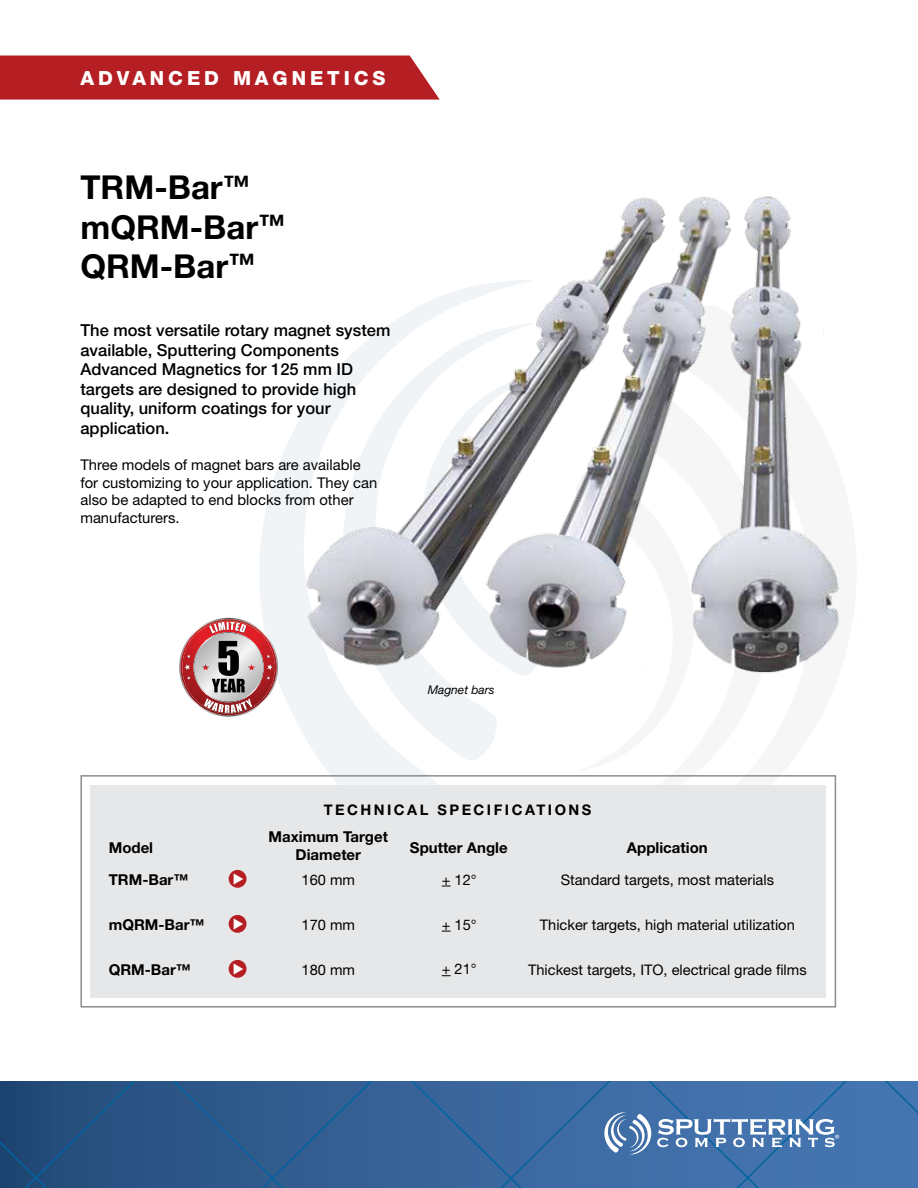
<style>
.page{position:relative;width:918px;height:1188px;background:#fff}
.page>*{position:absolute;margin:0;border:0;box-sizing:border-box;transform-origin:0 0}
.t1{font:700 33px/39.3px "Helvetica Neue";color:#000}
.t2{font:800 19.5px "Helvetica Neue";letter-spacing:.2em;color:#fff}
.t3{font:500 16.5px/19.6px "Helvetica Neue";color:#000}
.t4{font:700 15px/17.7px "Helvetica Neue";color:#000;text-align:center}
.t5{font:14.85px/17.7px "Helvetica Neue";color:#000}
.t6{font:14.7px "Helvetica Neue";color:#000}
.t7{font:700 14.7px "Helvetica Neue";letter-spacing:.17em;color:#000}
.t8{font:italic 12px "Helvetica Neue";color:#000}
.s1{font-size:27px}
</style>
<div class="page">
<svg style="left:259px;top:448px;width:179px;height:337px;fill:#f1f4f7"></svg>
<svg style="left:341px;top:696px;width:156px;height:65px;fill:#f1f4f7"></svg>
<svg style="left:0;top:1082px;width:602px;height:106px;background:#305b8f"></svg>
<svg style="left:0;top:55px;width:440px;height:45px;background:#b82a2f"></svg>
<svg style="left:602px;top:1082px;width:316px;height:106px;background:#4f7bb1"></svg>
<img style="left:286px;top:196px;width:567px;height:500px">
<div style="left:796px;top:160px;width:122px;height:121px;background:#fff"></div>
<svg style="left:820px;top:281px;width:33px;height:212px"></svg>
<div style="left:80px;top:775px;width:756px;height:233px;border:1px solid #8a8c8e"></div>
<div style="left:90px;top:785px;width:736px;height:213px;background:#e6e7e8"></div>
<svg style="left:179px;top:618px;width:99px;height:99px"></svg>
<div style="left:229px;top:870px;width:18px;height:18px;background:#b51f24;border-radius:50%"></div>
<div style="left:229px;top:915px;width:18px;height:18px;background:#b51f24;border-radius:50%"></div>
<div style="left:229px;top:960px;width:18px;height:18px;background:#b51f24;border-radius:50%"></div>
<p class="t2" style="left:80px;top:67px;width:307px">ADVANCED MAGNETICS</p>
<h1 class="t1" style="left:80px;top:167px;width:206px">TRM-Bar<span class="s1">™ </span>mQRM-Bar<span class="s1">™<br></span>QRM-Bar<span class="s1">™</span></h1>
<p class="t3" style="left:80px;top:320px;width:311px">The most versatile rotary magnet system available, Sputtering Components<br>Advanced Magnetics for 125 mm ID targets are designed to provide high quality, uniform coatings for your application.</p>
<p class="t5" style="left:80px;top:455px;width:298px">Three models of magnet bars are available for customizing to your application. They can also be adapted to end blocks from other manufacturers.</p>
<p class="t8" style="left:428px;top:682px;width:68px">Magnet bars</p>
<p class="t4" style="left:109px;top:838px;width:46px">Model</p>
<p class="t4" style="left:109px;top:870px;width:81px">TRM-Bar™</p>
<p class="t4" style="left:109px;top:915px;width:97px">mQRM-Bar™</p>
<p class="t4" style="left:109px;top:960px;width:84px">QRM-Bar™</p>
<p class="t7" style="left:324px;top:801px;width:269px">TECHNICAL SPECIFICATIONS</p>
<p class="t4" style="left:269px;top:828px;width:121px">Maximum Target<br>Diameter</p>
<p class="t6" style="left:302px;top:871px;width:55px">160 mm</p>
<p class="t6" style="left:302px;top:916px;width:55px">170 mm</p>
<p class="t6" style="left:302px;top:961px;width:55px">180 mm</p>
<p class="t4" style="left:410px;top:838px;width:99px">Sputter Angle</p>
<p class="t4" style="left:627px;top:838px;width:82px">Application</p>
<p class="t6" style="left:442px;top:871px;width:36px">+ 12°</p>
<p class="t6" style="left:442px;top:916px;width:36px">+ 15°</p>
<p class="t6" style="left:442px;top:960px;width:36px">+ 21°</p>
<p class="t6" style="left:561px;top:871px;width:215px">Standard targets, most materials</p>
<p class="t6" style="left:540px;top:916px;width:257px">Thicker targets, high material utilization</p>
<p class="t6" style="left:528px;top:961px;width:280px">Thickest targets, ITO, electrical grade films</p>
</div>
